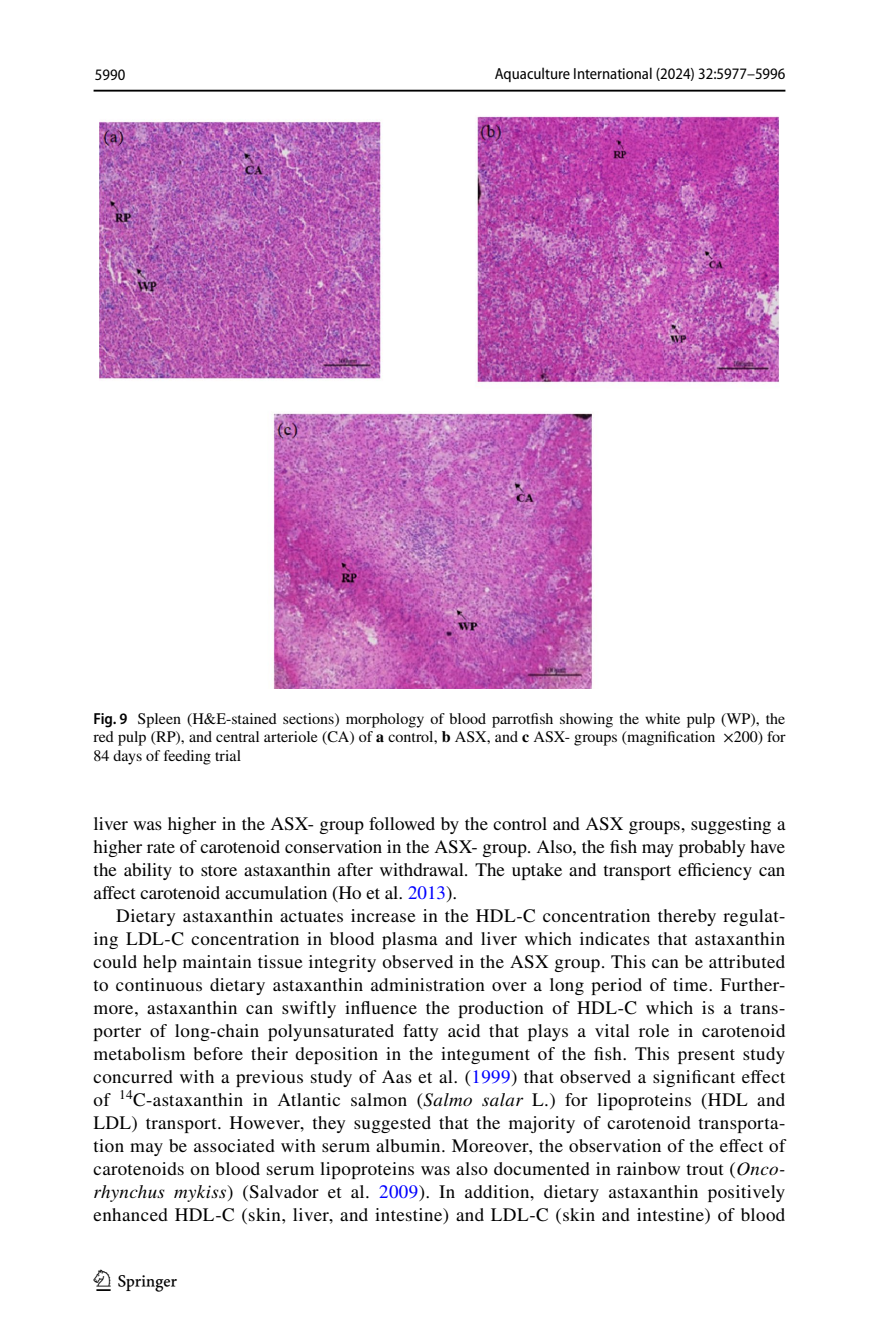
<style>
.page{position:relative;width:879px;height:1333px;background:#fff}
.page>*{position:absolute;margin:0;border:0;box-sizing:border-box;transform-origin:0 0}
.t1{font:30px "Springnew Regular 4";color:#000}
.t2{font:19px/23px "STIX";letter-spacing:.005em;color:#000;text-align:justify}
.t3{font:16px/18.4px "STIX";color:#000;text-align:justify}
.t4{font:semi-condensed 16px "Myriad Pro";color:#000}
.s1{font-family:"Myriad Pro";font-weight:600;font-stretch:semi-condensed}
.s2{font-weight:700}
.s3{color:#00f}
.s4{font-style:italic}
</style>
<div class="page">
<hr style="left:94px;top:90px;width:691px;height:2px;background:#000">
<img style="left:99px;top:116px;width:681px;height:573px">
<p class="t4" style="left:95px;top:66px;width:32px">5990</p>
<p class="t4" style="left:495px;top:65px;width:292px">Aquaculture International (2024) 32:5977–5996</p>
<p class="t3" style="left:94px;top:710px;width:693px"><span class="s1">Fig. 9</span> Spleen (H&amp;E-stained sections) morphology of blood parrotfish showing the white pulp (WP), the red pulp (RP), and central arteriole (CA) of <span class="s2">a</span> control, <span class="s2">b</span> ASX, and <span class="s2">c</span> ASX- groups (magnification ×200) for 84 days of feeding trial</p>
<p class="t2" style="left:94px;top:813px;width:693px">liver was higher in the ASX- group followed by the control and ASX groups, suggesting a higher rate of carotenoid conservation in the ASX- group. Also, the fish may probably have the ability to store astaxanthin after withdrawal. The uptake and transport efficiency can affect carotenoid accumulation (Ho et al. <span class="s3">2013</span>).</p>
<p class="t2" style="left:94px;top:905px;width:693px;text-indent:23px">Dietary astaxanthin actuates increase in the HDL-C concentration thereby regulat&shy;ing LDL-C concentration in blood plasma and liver which indicates that astaxanthin could help maintain tissue integrity observed in the ASX group. This can be attributed to continuous dietary astaxanthin administration over a long period of time. Further&shy;more, astaxanthin can swiftly influence the production of HDL-C which is a trans&shy;porter of long-chain polyunsaturated fatty acid that plays a vital role in carotenoid metabolism before their deposition in the integument of the fish. This present study concurred with a previous study of Aas et al. (<span class="s3">1999</span>) that observed a significant effect of <sup>14</sup>C-astaxanthin in Atlantic salmon (<span class="s4">Salmo salar</span> L.) for lipoproteins (HDL and LDL) transport. However, they suggested that the majority of carotenoid transporta&shy;tion may be associated with serum albumin. Moreover, the observation of the effect of carotenoids on blood serum lipoproteins was also documented in rainbow trout (<span class="s4">Onco&shy;rhynchus mykiss</span>) (Salvador et al. <span class="s3">2009</span>). In addition, dietary astaxanthin positively enhanced HDL-C (skin, liver, and intestine) and LDL-C (skin and intestine) of blood</p>
<h1 class="t1" style="left:96px;top:1269px;width:83px">1 3</h1>
</div>
